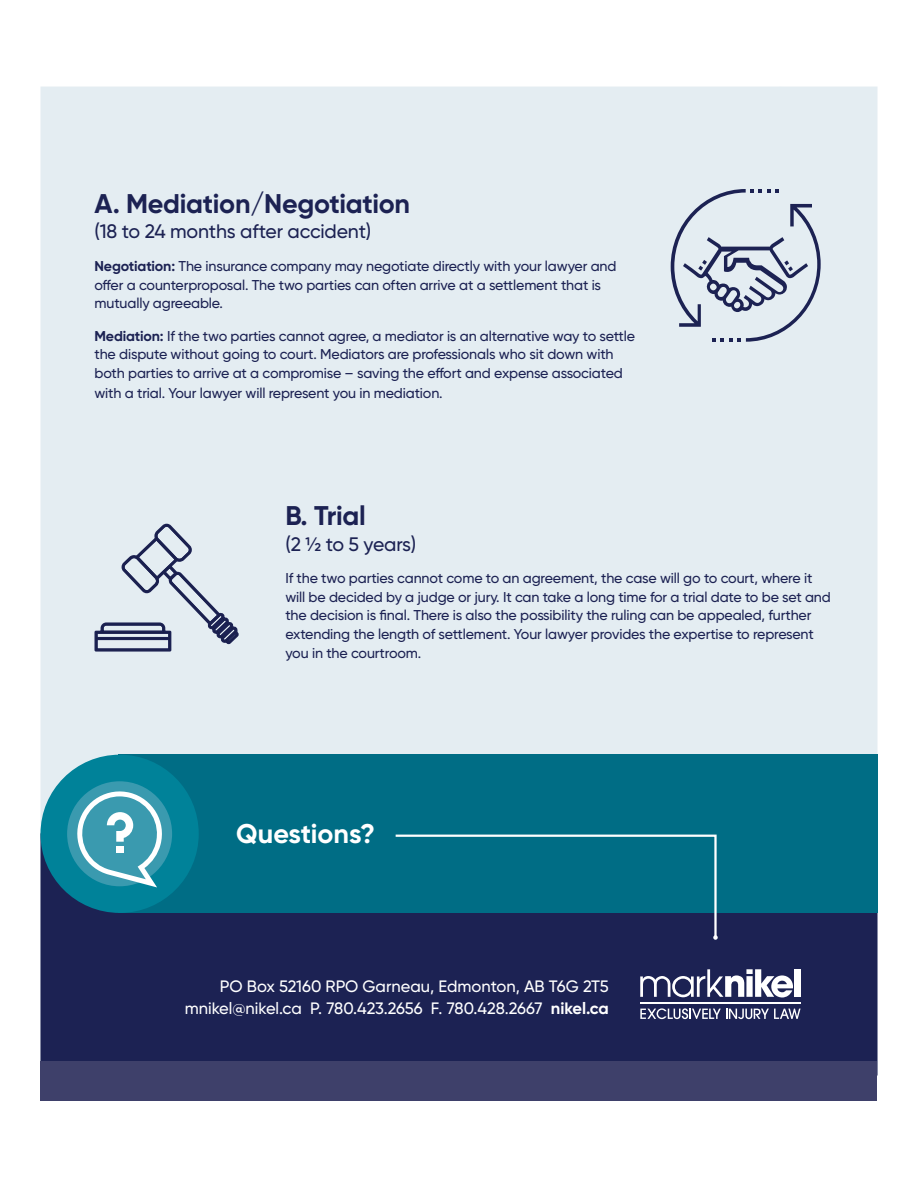
<style>
.page{position:relative;width:918px;height:1188px;background:#fff}
.page>*{position:absolute;margin:0;border:0;box-sizing:border-box;transform-origin:0 0}
.t1{font:700 27px "Gilroy";letter-spacing:-.01em;color:#1c2253}
.t2{font:700 27px "Gilroy";color:#fff}
.t3{font:500 19.5px "Gilroy";letter-spacing:-.01em;color:#1c2253}
.t4{font:500 16.5px/22.5px "Gilroy";color:#fff;text-align:right}
.t5{font:500 14.25px/18.8px "Gilroy";letter-spacing:-.01em;color:#1c2253}
.s1{font-weight:700}
</style>
<div class="page">
<div style="left:41px;top:86px;width:837px;height:739px;background:#e4edf2"></div>
<div style="left:40px;top:832px;width:838px;height:230px;background:#1c2253"></div>
<svg style="left:640px;top:969px;width:153px;height:29px"></svg>
<div style="left:794px;top:969px;width:6px;height:28px;background:#fff"></div>
<svg style="left:640px;top:1008px;width:161px;height:11px"></svg>
<hr style="left:640px;top:1002px;width:161px;height:2px;background:#fff">
<div style="left:40px;top:1062px;width:838px;height:39px;background:#3e406a"></div>
<svg style="left:671px;top:189px;width:150px;height:153px;background:#c4cdd9"></svg>
<div style="left:118px;top:755px;width:760px;height:158px;background:#006d85"></div>
<div style="left:41px;top:755px;width:158px;height:158px;background:#008299;border-radius:50%"></div>
<svg style="left:94px;top:523px;width:146px;height:129px;background:#c5ced9"></svg>
<svg style="left:393px;top:834px;width:325px;height:106px"></svg>
<div style="left:67px;top:781px;width:105px;height:105px;background:#3a9aaf;border-radius:50%"></div>
<svg style="left:73px;top:787px;width:94px;height:100px"></svg>
<div style="left:116px;top:846px;width:8px;height:7px;background:#fff"></div>
<h1 class="t1" style="left:94px;top:187px;width:317px">A. Mediation/Negotiation</h1>
<h2 class="t3" style="left:94px;top:220px;width:278px">(18 to 24 months after accident)</h2>
<p class="t5" style="left:94px;top:256px;width:523px"><span class="s1">Negotiation:</span> The insurance company may negotiate directly with your lawyer and offer a counterproposal. The two parties can often arrive at a settlement that is mutually agreeable.</p>
<p class="t5" style="left:94px;top:326px;width:542px"><span class="s1">Mediation:</span> If the two parties cannot agree, a mediator is an alternative way to settle the dispute without going to court. Mediators are professionals who sit down with both parties to arrive at a compromise – saving the effort and expense associated with a trial. Your lawyer will represent you in mediation.</p>
<h1 class="t1" style="left:285px;top:499px;width:82px">B. Trial</h1>
<h2 class="t3" style="left:285px;top:532px;width:132px">(2 ½ to 5 years)</h2>
<p class="t5" style="left:285px;top:568px;width:547px">If the two parties cannot come to an agreement, the case will go to court, where it will be decided by a judge or jury. It can take a long time for a trial date to be set and the decision is final. There is also the possibility the ruling can be appealed, further extending the length of settlement. Your lawyer provides the expertise to represent you in the courtroom.</p>
<h1 class="t2" style="left:236px;top:816px;width:140px">Questions?</h1>
<p class="t4" style="left:185px;top:974px;width:426px">PO Box 52160 RPO Garneau, Edmonton, AB T6G 2T5 mnikel@nikel.ca P. 780.423.2656 F. 780.428.2667 <span class="s1">nikel.ca</span></p>
</div>
